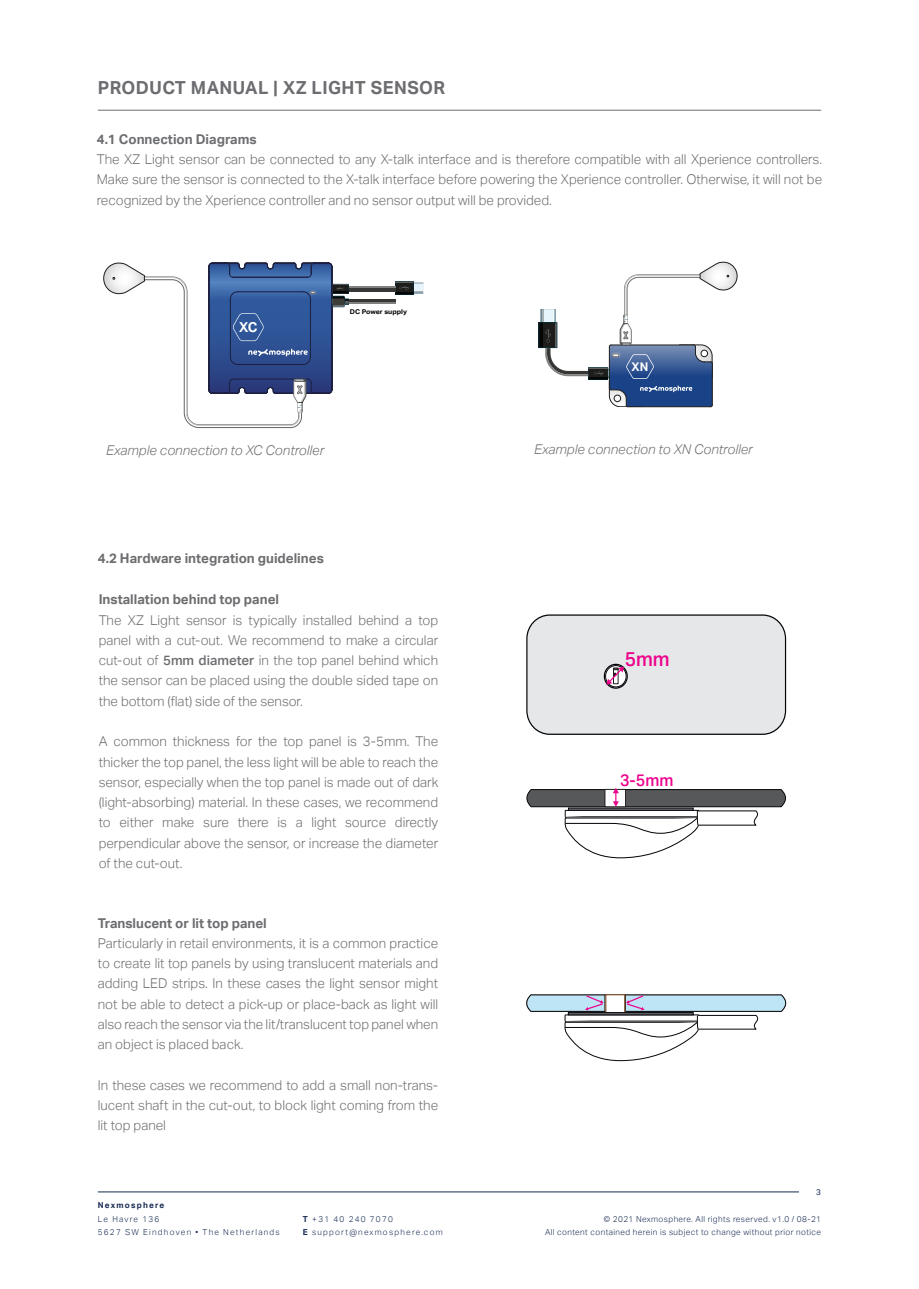
<style>
.page{position:relative;width:919px;height:1289px;background:#fff}
.page>*{position:absolute;margin:0;border:0;box-sizing:border-box;transform-origin:0 0}
.t1{font:500 20.1px "Aktiv Grotesk";color:#ed028c;scale:.96 1}
.t2{font:700 18px "Aktiv Grotesk";letter-spacing:.025em;color:#6c6d70}
.t3{font:500 16.8px "Aktiv Grotesk";color:#ed028c;scale:.96 1}
.t4{font:700 13.65px "Aktiv Grotesk";color:#fff}
.t5{font:300 13.5px/20.2px "Aktiv Grotesk";color:#6c6d70;text-align:justify}
.t6{font:700 13.5px "Aktiv Grotesk";color:#6c6d70}
.t7{font:italic 300 13.5px "Aktiv Grotesk";color:#6c6d70}
.t8{font:700 12px "Aktiv Grotesk";color:#fff}
.t9{font:300 8.25px "Aktiv Grotesk";letter-spacing:.05em;color:#172b52}
.t10{font:300 8.25px "Aktiv Grotesk";letter-spacing:.15em;color:#172b52}
.t11{font:700 8.25px "Aktiv Grotesk";letter-spacing:.15em;color:#172b52}
.t12{font:8.25px "Aktiv Grotesk";color:#172b52}
.t13{font:700 6.6px "Aktiv Grotesk";color:#010000;scale:1.07 1}
.s1{font-weight:500}
.s2{font-weight:700}
</style>
<div class="page">
<hr style="left:98px;top:1191px;width:701px;height:1px;background:#172b52">
<hr style="left:98px;top:110px;width:723px;height:1px;background:#6c6d70">
<svg style="left:526px;top:614px;width:260px;height:121px;background:#dfdfe1"></svg>
<svg style="left:526px;top:788px;width:260px;height:70px"></svg>
<svg style="left:538px;top:262px;width:199px;height:145px"></svg>
<svg style="left:395px;top:281px;width:28px;height:14px"></svg>
<hr style="left:348px;top:288px;width:47px;height:3px;background:#373735">
<hr style="left:348px;top:286px;width:47px;height:2px;background:#80807f">
<hr style="left:349px;top:300px;width:46px;height:2px;background:#373735">
<hr style="left:349px;top:302px;width:46px;height:1px;background:#80807f">
<svg style="left:104px;top:263px;width:245px;height:165px"></svg>
<svg style="left:526px;top:994px;width:261px;height:67px"></svg>
<p class="t2" style="left:98px;top:78px;width:349px">PRODUCT MANUAL | XZ LIGHT SENSOR</p>
<p class="t6" style="left:97px;top:131px;width:161px">4.1 Connection Diagrams</p>
<p class="t5" style="left:97px;top:149px;width:726px">The XZ Light sensor can be connected to any X-talk interface and is therefore compatible with all Xperience controllers.<br>Make sure the sensor is connected to the X-talk interface before powering the Xperience controller. Otherwise, it will not be recognized by the Xperience controller and no sensor output will be provided.</p>
<p class="t4" style="left:239px;top:319px;width:20px">XC</p>
<p class="t13" style="left:350px;top:308px;width:55px">DC Power supply</p>
<p class="t8" style="left:631px;top:360px;width:18px">XN</p>
<p class="t7" style="left:106px;top:442px;width:219px">Example connection to XC Controller</p>
<p class="t7" style="left:534px;top:442px;width:220px">Example connection to XN Controller</p>
<p class="t6" style="left:98px;top:550px;width:227px">4.2 Hardware integration guidelines</p>
<p class="t6" style="left:99px;top:592px;width:182px">Installation behind top panel</p>
<p class="t5" style="left:99px;top:610px;width:341px">The XZ Light sensor is typically installed behind a top panel with a cut-out. We recommend to make a circular cut-out of <span class="s1">5mm diameter</span> in the top panel behind which the sensor can be placed using the double sided tape on the bottom (flat) side of the sensor.</p>
<p class="t5" style="left:99px;top:731px;width:341px">A common thickness for the top panel is 3-5mm. The thicker the top panel, the less light will be able to reach the sensor, especially when the top panel is made out of dark (light-absorbing) material. In these cases, we recommend to either make sure there is a light source directly perpendicular above the sensor, or increase the diameter of the cut-out.</p>
<p class="t6" style="left:98px;top:915px;width:170px">Translucent or lit top panel</p>
<p class="t5" style="left:98px;top:933px;width:342px">Particularly in retail environments, it is a common practice to create lit top panels by using translucent materials and adding LED strips. In these cases the light sensor might not be able to detect a pick-up or place-back as light will also reach the sensor via the lit/translucent top panel when an object is placed back.</p>
<p class="t5" style="left:98px;top:1074px;width:342px">In these cases we recommend to add a small non-trans&shy;lucent shaft in the cut-out, to block light coming from the lit top panel</p>
<p class="t11" style="left:98px;top:1200px;width:68px">Nexmosphere</p>
<p class="t10" style="left:98px;top:1214px;width:63px">Le Havre 136</p>
<p class="t10" style="left:98px;top:1227px;width:183px">5627 SW Eindhoven • The Netherlands</p>
<p class="t10" style="left:303px;top:1214px;width:91px"><span class="s2">T</span> +31 40 240 7070</p>
<p class="t10" style="left:303px;top:1227px;width:141px"><span class="s2">E</span> support@nexmosphere.com</p>
<p class="t1" style="left:624px;top:647px;width:48px">5mm</p>
<p class="t3" style="left:620px;top:770px;width:57px">3-5mm</p>
<p class="t12" style="left:816px;top:1187px;width:6px">3</p>
<p class="t9" style="left:604px;top:1214px;width:219px">© 2021 Nexmosphere. All rights reserved. v1.0 / 08-21</p>
<p class="t9" style="left:545px;top:1227px;width:277px">All content contained herein is subject to change without prior notice</p>
</div>
